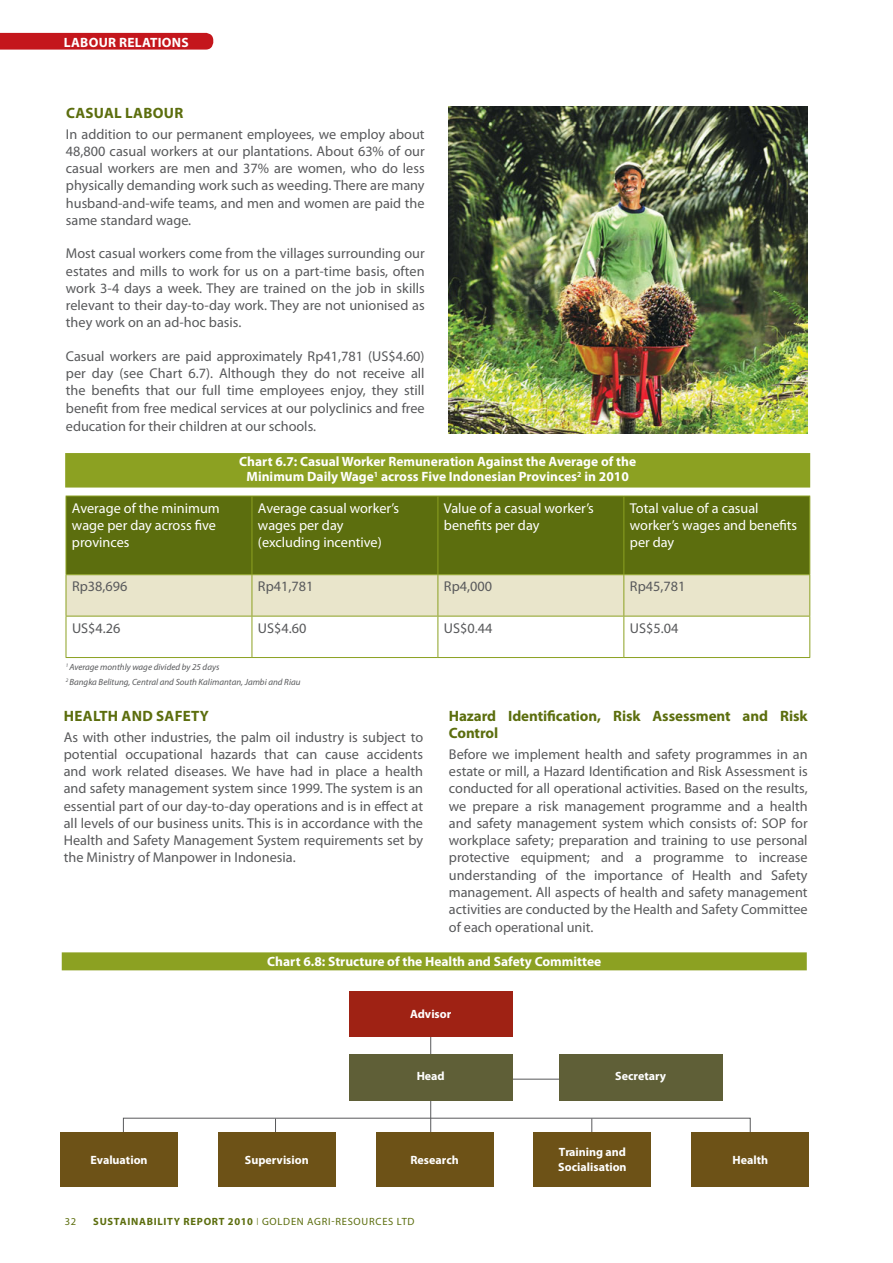
<style>
.page{position:relative;width:893px;height:1263px;background:#fff}
.page>*{position:absolute;margin:0;border:0;box-sizing:border-box;transform-origin:0 0}
.Sub_Sub_Header{font:700 15px/17.2px "Myriad Pro";letter-spacing:-.005em;color:#5c6e0e}
.Sub_Header{font:700 15px "Myriad Pro";letter-spacing:.02em;color:#5c6e0e}
.Body_Text{font:14.25px/17.2px "Myriad Pro";color:#58595b;text-align:justify}
.Inside_Tables_Styles{font:14.25px/17.2px "Myriad Pro";color:#fff}
.Inside_Tables_Styles-2{font:14.25px "Myriad Pro";color:#58595b}
.Chart_s_Name{font:700 13.5px/15px "Myriad Pro";color:#fff;text-align:center}
.Tab_Title_L{font:700 13.5px "Myriad Pro";letter-spacing:.02em;color:#fff}
.t1{font:700 12px/14.4px "Myriad Pro";color:#fff}
.t2{font:700 10.5px "Myriad Pro";letter-spacing:.07em;color:#5c6e0e}
.t3{font:10.5px "Myriad Pro";color:#5c6e0e}
.Footnote{font:italic 9px "Myriad Pro";color:#58595b}
.s1{font-weight:300}
.s2{font-weight:400}
</style>
<div class="page">
<div style="left:0;top:33px;width:213px;height:17px;background:#c4161c"></div>
<div style="left:65px;top:453px;width:745px;height:34px;background:#8ca122"></div>
<div style="left:67px;top:497px;width:742px;height:77px;background:#5c6e0e"></div>
<svg style="left:67px;top:575px;width:742px;height:82px"></svg>
<hr style="left:66px;top:496px;width:186px;height:1px;background:#8ca122">
<hr style="left:66px;top:496px;width:1px;height:78px;background:#8ca122">
<hr style="left:252px;top:496px;width:186px;height:1px;background:#8ca122">
<hr style="left:252px;top:496px;width:1px;height:78px;background:#8ca122">
<hr style="left:438px;top:496px;width:186px;height:1px;background:#8ca122">
<hr style="left:438px;top:496px;width:1px;height:78px;background:#8ca122">
<hr style="left:624px;top:496px;width:186px;height:1px;background:#8ca122">
<hr style="left:623px;top:496px;width:1px;height:78px;background:#8ca122">
<hr style="left:809px;top:496px;width:1px;height:78px;background:#8ca122">
<hr style="left:66px;top:574px;width:186px;height:1px;background:#8ca122">
<hr style="left:66px;top:575px;width:1px;height:41px;background:#8ca122">
<hr style="left:252px;top:574px;width:186px;height:1px;background:#8ca122">
<hr style="left:252px;top:575px;width:1px;height:41px;background:#8ca122">
<hr style="left:438px;top:574px;width:186px;height:1px;background:#8ca122">
<hr style="left:438px;top:575px;width:1px;height:41px;background:#8ca122">
<hr style="left:624px;top:574px;width:186px;height:1px;background:#8ca122">
<hr style="left:623px;top:575px;width:1px;height:41px;background:#8ca122">
<hr style="left:809px;top:575px;width:1px;height:41px;background:#8ca122">
<hr style="left:66px;top:616px;width:186px;height:1px;background:#8ca122">
<hr style="left:66px;top:616px;width:1px;height:41px;background:#8ca122">
<hr style="left:252px;top:616px;width:186px;height:1px;background:#8ca122">
<hr style="left:252px;top:616px;width:1px;height:41px;background:#8ca122">
<hr style="left:438px;top:616px;width:186px;height:1px;background:#8ca122">
<hr style="left:438px;top:616px;width:1px;height:41px;background:#8ca122">
<hr style="left:624px;top:616px;width:186px;height:1px;background:#8ca122">
<hr style="left:623px;top:616px;width:1px;height:41px;background:#8ca122">
<hr style="left:809px;top:616px;width:1px;height:41px;background:#8ca122">
<hr style="left:66px;top:657px;width:186px;height:1px;background:#8ca122">
<hr style="left:252px;top:657px;width:186px;height:1px;background:#8ca122">
<hr style="left:438px;top:657px;width:186px;height:1px;background:#8ca122">
<hr style="left:624px;top:657px;width:186px;height:1px;background:#8ca122">
<div style="left:62px;top:952px;width:745px;height:18px;background:#8ca122"></div>
<img style="left:449px;top:106px;width:359px;height:328px">
<hr style="left:430px;top:1005px;width:1px;height:58px;background:#58595b">
<hr style="left:498px;top:1079px;width:76px;height:1px;background:#58595b">
<hr style="left:430px;top:1095px;width:1px;height:51px;background:#58595b">
<div style="left:349px;top:991px;width:163px;height:45px;background:#9f2214"></div>
<div style="left:349px;top:1054px;width:163px;height:47px;background:#5f5f37"></div>
<div style="left:559px;top:1054px;width:163px;height:47px;background:#5f5f37"></div>
<svg style="left:123px;top:1117px;width:628px;height:30px"></svg>
<div style="left:60px;top:1133px;width:118px;height:54px;background:#6d5217"></div>
<div style="left:218px;top:1133px;width:118px;height:54px;background:#6d5217"></div>
<div style="left:376px;top:1133px;width:117px;height:54px;background:#6d5217"></div>
<div style="left:534px;top:1133px;width:117px;height:54px;background:#6d5217"></div>
<div style="left:691px;top:1133px;width:118px;height:54px;background:#6d5217"></div>
<p class="Tab_Title_L" style="left:64px;top:33px;width:126px">LABOUR RELATIONS</p>
<p class="Sub_Header" style="left:66px;top:103px;width:119px">CASUAL LABOUR</p>
<p class="Body_Text" style="left:66px;top:125px;width:360px">In addition to our permanent employees, we employ about 48,800 casual workers at our plantations. About 63% of our casual workers are men and 37% are women, who do less physically demanding work such as weeding. There are many husband-and-wife teams, and men and women are paid the same standard wage.</p>
<p class="Body_Text" style="left:66px;top:245px;width:360px">Most casual workers come from the villages surrounding our estates and mills to work for us on a part-time basis, often work 3-4 days a week. They are trained on the job in skills relevant to their day-to-day work. They are not unionised as they work on an ad-hoc basis.</p>
<p class="Body_Text" style="left:66px;top:347px;width:360px">Casual workers are paid approximately Rp41,781 (US$4.60) per day (see Chart 6.7). Although they do not receive all the benefits that our full time employees enjoy, they still benefit from free medical services at our polyclinics and free education for their children at our schools.</p>
<p class="Chart_s_Name" style="left:239px;top:454px;width:398px">Chart 6.7: Casual Worker Remuneration Against the Average of the<br>Minimum Daily Wage<sup>1</sup> across Five Indonesian Provinces<sup>2</sup> in 2010</p>
<p class="Inside_Tables_Styles" style="left:72px;top:499px;width:149px">Average of the minimum wage per day across five provinces</p>
<p class="Inside_Tables_Styles" style="left:258px;top:499px;width:143px">Average casual worker’s wages per day (excluding incentive)</p>
<p class="Inside_Tables_Styles" style="left:444px;top:499px;width:151px">Value of a casual worker’s benefits per day</p>
<p class="Inside_Tables_Styles" style="left:630px;top:499px;width:169px">Total value of a casual worker’s wages and benefits per day</p>
<p class="Inside_Tables_Styles-2" style="left:72px;top:578px;width:57px">Rp38,696</p>
<p class="Inside_Tables_Styles-2" style="left:258px;top:578px;width:57px">Rp41,781</p>
<p class="Inside_Tables_Styles-2" style="left:444px;top:578px;width:50px">Rp4,000</p>
<p class="Inside_Tables_Styles-2" style="left:630px;top:578px;width:57px">Rp45,781</p>
<p class="Inside_Tables_Styles-2" style="left:72px;top:619px;width:50px">US$4.26</p>
<p class="Inside_Tables_Styles-2" style="left:258px;top:619px;width:50px">US$4.60</p>
<p class="Inside_Tables_Styles-2" style="left:444px;top:619px;width:50px">US$0.44</p>
<p class="Inside_Tables_Styles-2" style="left:630px;top:619px;width:50px">US$5.04</p>
<p class="Footnote" style="left:66px;top:661px;width:155px"><sup>1</sup> Average monthly wage divided by 25 days</p>
<p class="Footnote" style="left:66px;top:676px;width:236px"><sup>2</sup> Bangka Belitung, Central and South Kalimantan, Jambi and Riau</p>
<p class="Sub_Header" style="left:64px;top:706px;width:147px">HEALTH AND SAFETY</p>
<p class="Body_Text" style="left:64px;top:728px;width:361px">As with other industries, the palm oil industry is subject to potential occupational hazards that can cause accidents and work related diseases. We have had in place a health and safety management system since 1999. The system is an essential part of our day-to-day operations and is in effect at all levels of our business units. This is in accordance with the Health and Safety Management System requirements set by the Ministry of Manpower in Indonesia.</p>
<p class="Sub_Sub_Header" style="left:449px;top:707px;width:360px">Hazard Identification, Risk Assessment and Risk<br>Control</p>
<p class="Body_Text" style="left:449px;top:745px;width:360px">Before we implement health and safety programmes in an estate or mill, a Hazard Identification and Risk Assessment is conducted for all operational activities. Based on the results, we prepare a risk management programme and a health and safety management system which consists of: SOP for workplace safety; preparation and training to use personal protective equipment; and a programme to increase understanding of the importance of Health and Safety management. All aspects of health and safety management activities are conducted by the Health and Safety Committee of each operational unit.</p>
<p class="Chart_s_Name" style="left:267px;top:953px;width:335px">Chart 6.8: Structure of the Health and Safety Committee</p>
<p class="t1" style="left:410px;top:1006px;width:43px">Advisor</p>
<p class="t1" style="left:417px;top:1068px;width:30px">Head</p>
<p class="t1" style="left:615px;top:1068px;width:52px">Secretary</p>
<p class="t1" style="left:90px;top:1152px;width:59px">Evaluation</p>
<p class="t1" style="left:245px;top:1152px;width:65px">Supervision</p>
<p class="t1" style="left:410px;top:1152px;width:50px">Research</p>
<p class="t1" style="left:558px;top:1145px;width:70px">Training and<br>Socialisation</p>
<p class="t1" style="left:732px;top:1152px;width:37px">Health</p>
<p class="t3" style="left:65px;top:1215px;width:13px">32</p>
<p class="t2" style="left:93px;top:1215px;width:323px">SUSTAINABILITY REPORT 2010 <span class="s1">I</span> <span class="s2">GOLDEN AGRI-RESOURCES LTD</span></p>
</div>
